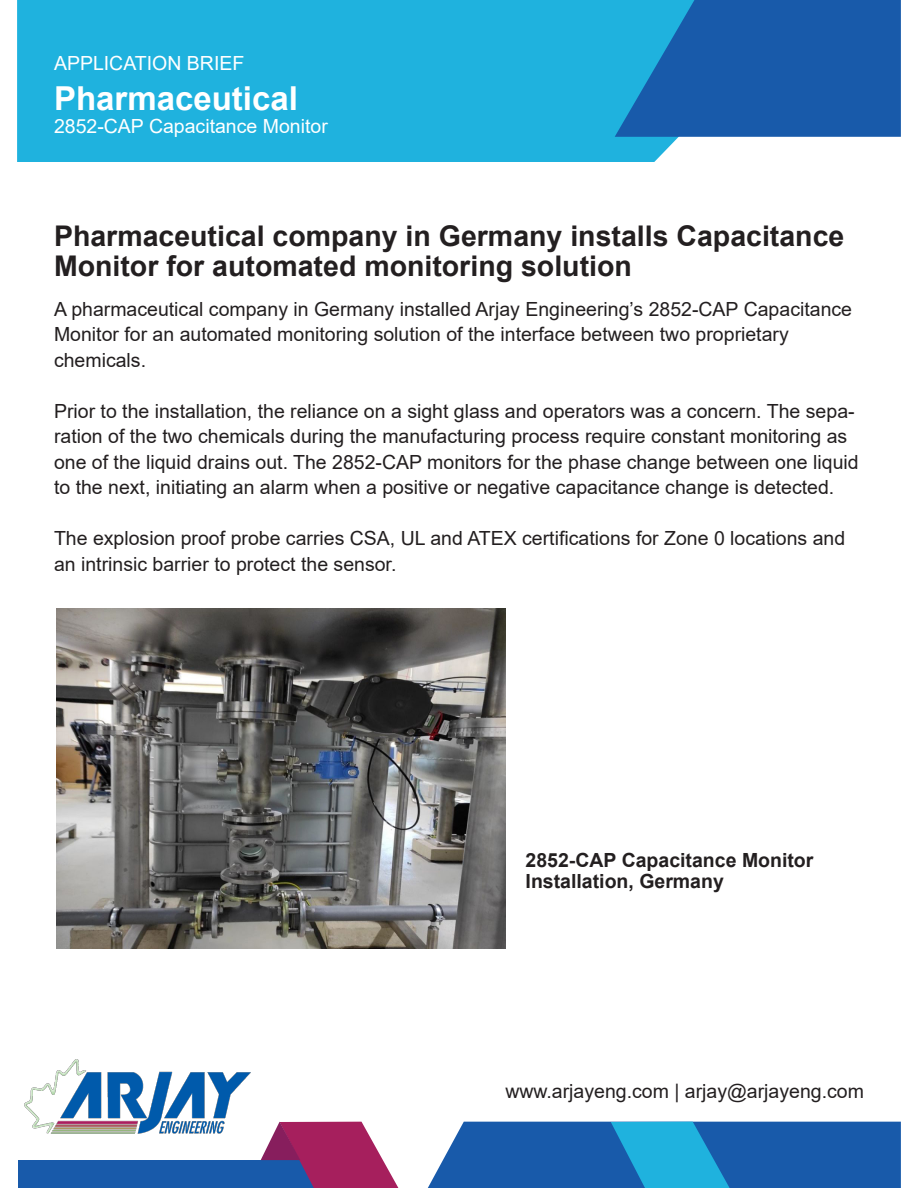
<style>
.page{position:relative;width:918px;height:1188px;background:#fff}
.page>*{position:absolute;margin:0;border:0;box-sizing:border-box;transform-origin:0 0}
.t1{font:700 33px "Arial";color:#fff}
.t2{font:700 28.5px/30px "Arial";color:#231f20}
.t3{font:19.5px/25.5px "Arial";color:#231f20}
.t4{font:700 19.5px/21px "Arial";color:#231f20}
.t5{font:19.5px "Arial";color:#fff}
</style>
<div class="page">
<div style="left:17px;top:0;width:662px;height:162px;background:#1fb2de"></div>
<svg style="left:615px;top:0;width:286px;height:137px;background:#1966b1"></svg>
<div style="left:19px;top:1160px;width:295px;height:28px;background:#185aaa"></div>
<img style="left:24px;top:1059px;width:227px;height:75px">
<svg style="left:261px;top:1122px;width:137px;height:66px"></svg>
<svg style="left:428px;top:1122px;width:473px;height:66px;background:#216fb6"></svg>
<img style="left:56px;top:608px;width:450px;height:341px">
<p class="t5" style="left:54px;top:49px;width:192px">APPLICATION BRIEF</p>
<p class="t1" style="left:54px;top:75px;width:245px">Pharmaceutical</p>
<p class="t5" style="left:54px;top:113px;width:275px">2852-CAP Capacitance Monitor</p>
<p class="t2" style="left:54px;top:221px;width:792px">Pharmaceutical company in Germany installs Capacitance<br>Monitor for automated monitoring solution</p>
<p class="t3" style="left:54px;top:296px;width:800px">A pharmaceutical company in Germany installed Arjay Engineering’s 2852-CAP Capacitance<br>Monitor for an automated monitoring solution of the interface between two proprietary</p>
<p class="t3" style="left:54px;top:347px;width:94px">chemicals.</p>
<p class="t3" style="left:54px;top:398px;width:806px">Prior to the installation, the reliance on a sight glass and operators was a concern. The sepa&shy;ration of the two chemicals during the manufacturing process require constant monitoring as one of the liquid drains out. The 2852-CAP monitors for the phase change between one liquid to the next, initiating an alarm when a positive or negative capacitance change is detected.</p>
<p class="t3" style="left:54px;top:525px;width:793px">The explosion proof probe carries CSA, UL and ATEX certifications for Zone 0 locations and an intrinsic barrier to protect the sensor.</p>
<p class="t4" style="left:526px;top:850px;width:289px">2852-CAP Capacitance Monitor<br>Installation, Germany</p>
<p class="t3" style="left:505px;top:1078px;width:360px">www.arjayeng.com | arjay@arjayeng.com</p>
</div>
